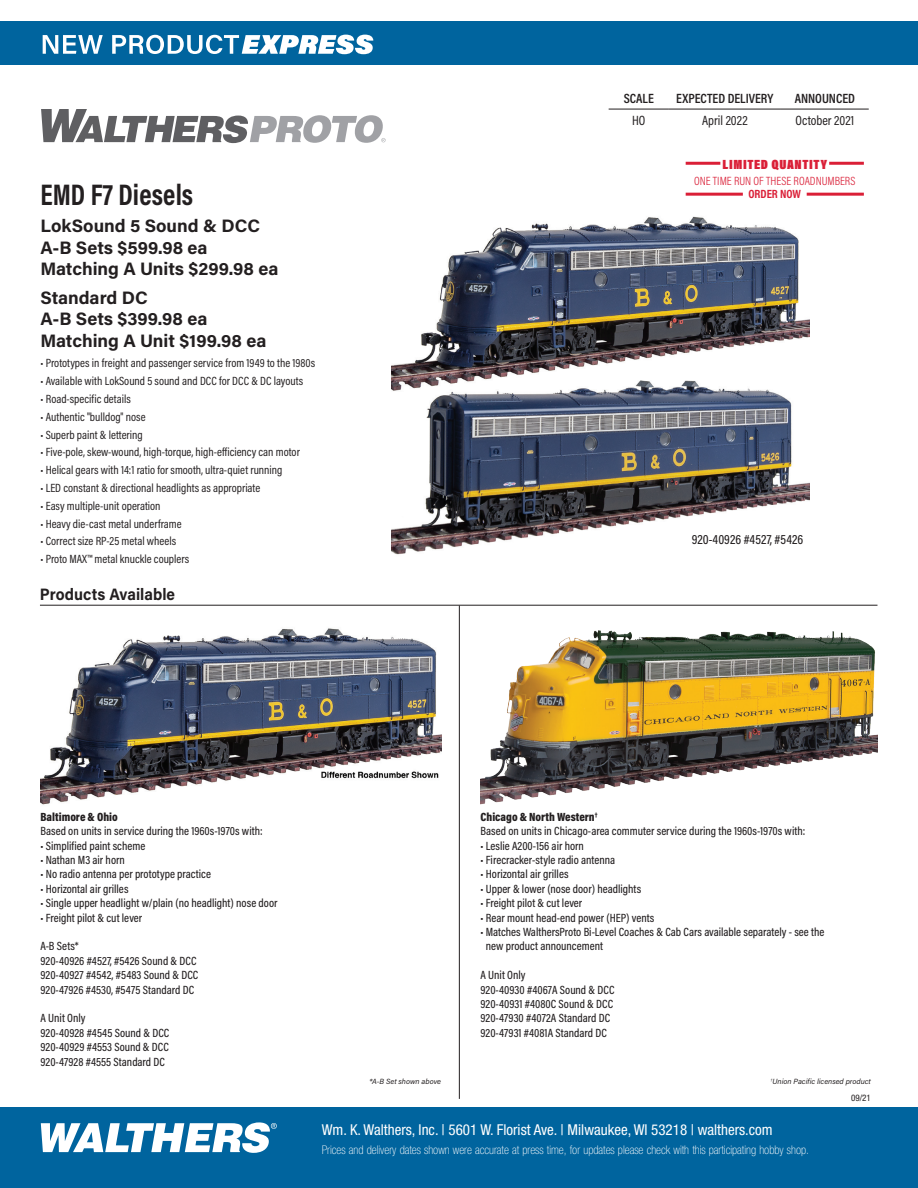
<style>
.page{position:relative;width:918px;height:1188px;background:#fff}
.page>*{position:absolute;margin:0;border:0;box-sizing:border-box;transform-origin:0 0}
.Editorial_Product_Na{font:700 30px "Acumin Pro Cond";letter-spacing:.005em;color:#231f20;scale:.93 1}
.Editorial_Price_Deli{font:700 18px/21.6px "Acumin Pro";color:#231f20}
.Flyer_First_Product{font:700 16.5px "Acumin Pro";letter-spacing:.005em;color:#231f20;scale:.93 1}
.t1{font:condensed 15px "Helvetica Neue";color:#fff}
.Scale_Box{font:600 13.5px "Acumin Pro Cond";color:#231f20}
.Scale_Box-2{font:13.5px "Acumin Pro Cond";color:#231f20}
.Editorial_Product_Li{font:500 13.5px "Acumin Pro Cond";color:#231f20}
.Editorial_Bullets{font:900 13.5px "Acumin Pro Cond";letter-spacing:.05em;color:#da1f37}
.Editorial_Product_Li-2{font:500 12px/14.4px "Acumin Pro Cond";color:#231f20}
.Editorial_Bullets-2{font:12px "Acumin Pro Cond";color:#231f20}
.t2{font:100 condensed 12px "Helvetica Neue";color:#fff}
.Editorial_Bullets-3{font:300 12px/13.5px "Acumin Pro Cond";color:#da1f37;text-align:center}
.Editorial_Product_Na-2{font:900 12px "Acumin Pro Cond";color:#231f20}
.t3{font:condensed 9px "Helvetica Neue";color:#231f20}
.UP_Disclaimer{font:italic 7.5px "Acumin Pro";color:#231f20}
.UP_Disclaimer-2{font:italic 3.75px "Acumin Pro";color:#231f20}
.s1{font-weight:700}
</style>
<div class="page">
<div style="left:0;top:22px;width:918px;height:43px;background:#00649e"></div>
<svg style="left:43px;top:35px;width:60px;height:19px"></svg>
<svg style="left:112px;top:35px;width:261px;height:19px"></svg>
<div style="left:0;top:1107px;width:918px;height:81px;background:#00649e"></div>
<svg style="left:41px;top:1122px;width:236px;height:31px"></svg>
<img style="left:392px;top:216px;width:418px;height:339px">
<svg style="left:41px;top:109px;width:345px;height:34px"></svg>
<img style="left:40px;top:628px;width:401px;height:177px">
<img style="left:481px;top:630px;width:397px;height:175px">
<hr style="left:459px;top:606px;width:1px;height:493px;background:#231f20">
<hr style="left:40px;top:605px;width:837px;height:1px;background:#231f20">
<hr style="left:686px;top:162px;width:34px;height:3px;background:#da1f37">
<hr style="left:686px;top:193px;width:57px;height:3px;background:#da1f37">
<hr style="left:829px;top:162px;width:35px;height:3px;background:#da1f37">
<hr style="left:807px;top:193px;width:57px;height:3px;background:#da1f37">
<hr style="left:609px;top:109px;width:60px;height:1px;background:#231f20">
<hr style="left:669px;top:109px;width:112px;height:1px;background:#231f20">
<hr style="left:781px;top:109px;width:88px;height:1px;background:#231f20">
<p class="Editorial_Product_Na" style="left:40px;top:175px;width:166px">EMD F7 Diesels</p>
<p class="Editorial_Price_Deli" style="left:40px;top:214px;width:240px">LokSound 5 Sound &amp; DCC<br>A-B Sets $599.98 ea<br>Matching A Units $299.98 ea</p>
<p class="Editorial_Price_Deli" style="left:40px;top:286px;width:169px">Standard DC<br>A-B Sets $399.98 ea</p>
<p class="Editorial_Price_Deli" style="left:40px;top:329px;width:227px">Matching A Unit $199.98 ea</p>
<p class="Editorial_Bullets-2" style="left:40px;top:355px;width:276px">• Prototypes in freight and passenger service from 1949 to the 1980s</p>
<p class="Editorial_Bullets-2" style="left:40px;top:373px;width:264px">• Available with LokSound 5 sound and DCC for DCC &amp; DC layouts</p>
<p class="Editorial_Bullets-2" style="left:40px;top:391px;width:92px">• Road-specific details</p>
<p class="Editorial_Bullets-2" style="left:40px;top:409px;width:107px">• Authentic "bulldog" nose</p>
<p class="Editorial_Bullets-2" style="left:40px;top:427px;width:104px">• Superb paint &amp; lettering</p>
<p class="Editorial_Bullets-2" style="left:40px;top:444px;width:261px">• Five-pole, skew-wound, high-torque, high-efficiency can motor</p>
<p class="Editorial_Bullets-2" style="left:40px;top:462px;width:243px">• Helical gears with 14:1 ratio for smooth, ultra-quiet running</p>
<p class="Editorial_Bullets-2" style="left:40px;top:480px;width:221px">• LED constant &amp; directional headlights as appropriate</p>
<p class="Editorial_Bullets-2" style="left:40px;top:498px;width:122px">• Easy multiple-unit operation</p>
<p class="Editorial_Bullets-2" style="left:40px;top:516px;width:143px">• Heavy die-cast metal underframe</p>
<p class="Editorial_Bullets-2" style="left:40px;top:534px;width:137px">• Correct size RP-25 metal wheels</p>
<p class="Editorial_Bullets-2" style="left:40px;top:551px;width:150px">• Proto MAX™ metal knuckle couplers</p>
<p class="Flyer_First_Product" style="left:40px;top:583px;width:147px">Products Available</p>
<p class="Scale_Box" style="left:624px;top:90px;width:32px">SCALE</p>
<p class="Scale_Box" style="left:676px;top:90px;width:99px">EXPECTED DELIVERY</p>
<p class="Scale_Box" style="left:795px;top:90px;width:62px">ANNOUNCED</p>
<p class="Scale_Box-2" style="left:632px;top:112px;width:15px">HO</p>
<p class="Scale_Box-2" style="left:702px;top:112px;width:47px">April 2022</p>
<p class="Scale_Box-2" style="left:795px;top:112px;width:60px">October 2021</p>
<p class="Editorial_Bullets" style="left:723px;top:156px;width:106px">LIMITED QUANTITY</p>
<p class="Editorial_Bullets-3" style="left:694px;top:173px;width:163px">ONE TIME RUN OF THESE ROADNUMBERS<br><span class="s1">ORDER NOW</span></p>
<p class="Editorial_Product_Li" style="left:692px;top:530px;width:113px">920-40926 #4527, #5426</p>
<p class="Editorial_Product_Na-2" style="left:40px;top:809px;width:79px">Baltimore &amp; Ohio</p>
<p class="Editorial_Product_Li-2" style="left:40px;top:824px;width:224px">Based on units in service during the 1960s-1970s with:</p>
<p class="Editorial_Product_Li-2" style="left:40px;top:838px;width:106px">• Simplified paint scheme</p>
<p class="Editorial_Product_Li-2" style="left:40px;top:852px;width:86px">• Nathan M3 air horn</p>
<p class="Editorial_Product_Li-2" style="left:40px;top:867px;width:172px">• No radio antenna per prototype practice</p>
<p class="Editorial_Product_Li-2" style="left:40px;top:881px;width:90px">• Horizontal air grilles</p>
<p class="Editorial_Product_Li-2" style="left:40px;top:896px;width:239px">• Single upper headlight w/plain (no headlight) nose door</p>
<p class="Editorial_Product_Li-2" style="left:40px;top:910px;width:103px">• Freight pilot &amp; cut lever</p>
<p class="Editorial_Product_Li-2" style="left:40px;top:939px;width:40px">A-B Sets*</p>
<p class="Editorial_Product_Li-2" style="left:40px;top:953px;width:158px">920-40926 #4527, #5426 Sound &amp; DCC</p>
<p class="Editorial_Product_Li-2" style="left:40px;top:968px;width:159px">920-40927 #4542, #5483 Sound &amp; DCC</p>
<p class="Editorial_Product_Li-2" style="left:40px;top:982px;width:155px">920-47926 #4530, #5475 Standard DC</p>
<p class="Editorial_Product_Li-2" style="left:40px;top:1011px;width:46px">A Unit Only</p>
<p class="Editorial_Product_Li-2" style="left:40px;top:1025px;width:130px">920-40928 #4545 Sound &amp; DCC</p>
<p class="Editorial_Product_Li-2" style="left:40px;top:1040px;width:130px">920-40929 #4553 Sound &amp; DCC</p>
<p class="Editorial_Product_Li-2" style="left:40px;top:1054px;width:126px">920-47928 #4555 Standard DC</p>
<p class="Editorial_Product_Na-2" style="left:481px;top:809px;width:119px">Chicago &amp; North Western<sup>†</sup></p>
<p class="Editorial_Product_Li-2" style="left:481px;top:824px;width:326px">Based on units in Chicago-area commuter service during the 1960s-1970s with:</p>
<p class="Editorial_Product_Li-2" style="left:481px;top:838px;width:105px">• Leslie A200-156 air horn</p>
<p class="Editorial_Product_Li-2" style="left:481px;top:852px;width:136px">• Firecracker-style radio antenna</p>
<p class="Editorial_Product_Li-2" style="left:481px;top:867px;width:90px">• Horizontal air grilles</p>
<p class="Editorial_Product_Li-2" style="left:481px;top:881px;width:162px">• Upper &amp; lower (nose door) headlights</p>
<p class="Editorial_Product_Li-2" style="left:481px;top:896px;width:103px">• Freight pilot &amp; cut lever</p>
<p class="Editorial_Product_Li-2" style="left:481px;top:910px;width:175px">• Rear mount head-end power (HEP) vents</p>
<p class="Editorial_Product_Li-2" style="left:486px;top:924px;width:340px;text-indent:-5px">• Matches WalthersProto Bi-Level Coaches &amp; Cab Cars available separately - see the new product announcement</p>
<p class="Editorial_Product_Li-2" style="left:481px;top:968px;width:46px">A Unit Only</p>
<p class="Editorial_Product_Li-2" style="left:481px;top:982px;width:135px">920-40930 #4067A Sound &amp; DCC</p>
<p class="Editorial_Product_Li-2" style="left:481px;top:996px;width:134px">920-40931 #4080C Sound &amp; DCC</p>
<p class="Editorial_Product_Li-2" style="left:481px;top:1011px;width:131px">920-47930 #4072A Standard DC</p>
<p class="Editorial_Product_Li-2" style="left:481px;top:1025px;width:128px">920-47931 #4081A Standard DC</p>
<p class="UP_Disclaimer" style="left:369px;top:1076px;width:73px">*A-B Set shown above</p>
<p class="UP_Disclaimer" style="left:773px;top:1076px;width:100px">Union Pacific licensed product</p>
<p class="UP_Disclaimer-2" style="left:771px;top:1077px;width:3px">†</p>
<p class="t3" style="left:851px;top:1092px;width:21px">09/21</p>
<p class="t1" style="left:322px;top:1121px;width:452px">Wm. K. Walthers, Inc. | 5601 W. Florist Ave. | Milwaukee, WI 53218 | walthers.com</p>
<p class="t2" style="left:322px;top:1143px;width:489px">Prices and delivery dates shown were accurate at press time, for updates please check with this participating hobby shop.</p>
</div>
